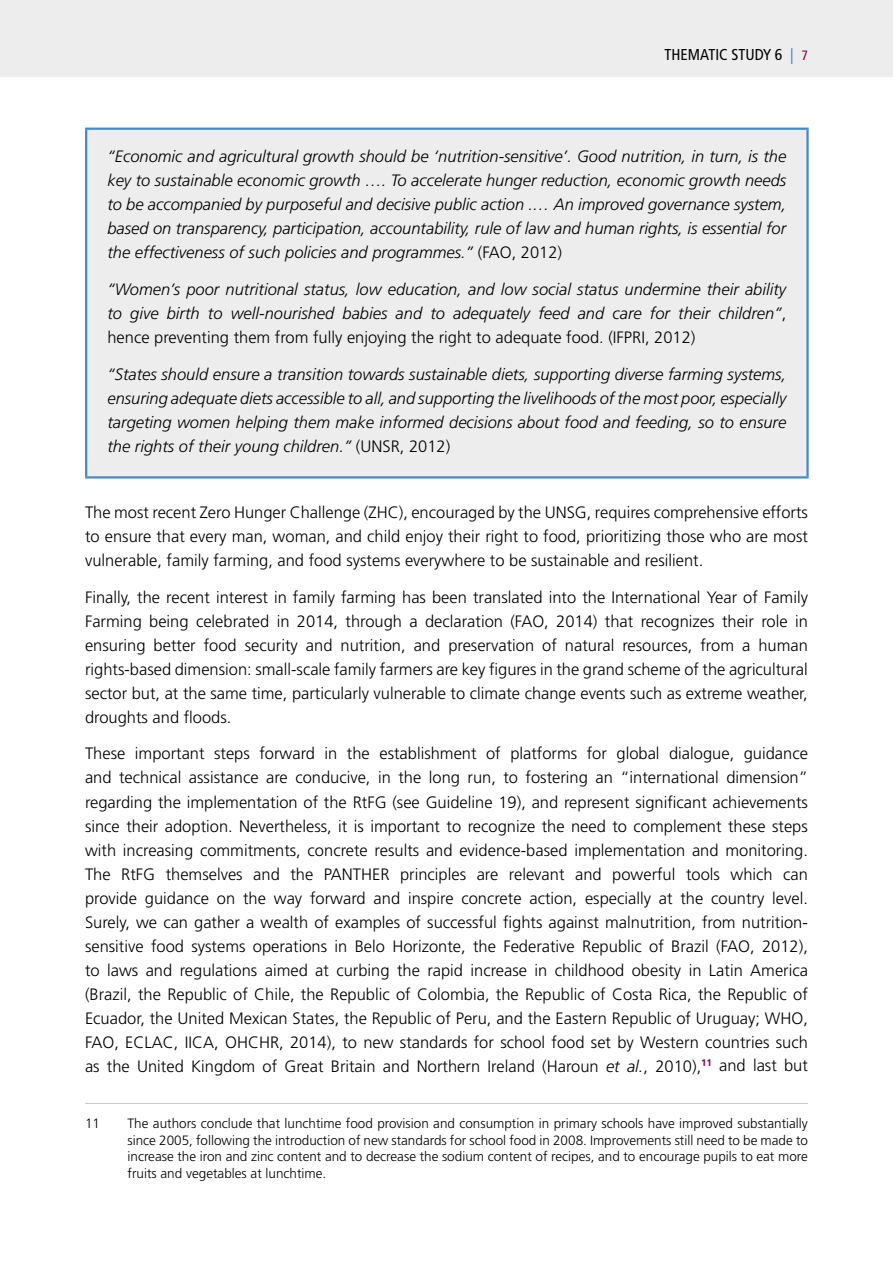
<style>
.page{position:relative;width:893px;height:1263px;background:#fff}
.page>*{position:absolute;margin:0;border:0;box-sizing:border-box;transform-origin:0 0}
.t1{font:300 16.5px/24px "Frutiger LT Std";color:#000;text-align:justify}
.t2{font:italic 300 16.5px/24px "Frutiger LT Std";color:#000;text-align:justify}
.t3{font:condensed 15.75px "Frutiger LT Std";color:#000}
.t4{font:300 13.5px/16.5px "Frutiger LT Std";color:#000;text-align:justify}
.s1{color:#4689c8}
.s2{font-size:13.5px;color:#840042}
.s3{font-style:normal}
.s4{font-style:italic}
</style>
<div class="page">
<div style="left:1px;top:0;width:892px;height:77px;background:#ededed"></div>
<hr style="left:0;top:0;width:1px;height:77px;background:#ededed">
<div style="left:86px;top:129px;width:721px;height:348px;background:#ededed"></div>
<hr style="left:85px;top:128px;width:724px;height:2px;background:#4689c8">
<hr style="left:85px;top:130px;width:2px;height:346px;background:#4689c8">
<hr style="left:806px;top:130px;width:3px;height:346px;background:#4689c8">
<hr style="left:85px;top:476px;width:724px;height:2px;background:#4689c8">
<hr style="left:85px;top:1103px;width:723px;height:1px;background:#c6c6c6">
<p class="t3" style="left:664px;top:45px;width:145px">THEMATIC STUDY 6 <span class="s1">|</span> <span class="s2">7</span></p>
<p class="t2" style="left:107px;top:145px;width:680px">“Economic and agricultural growth should be ‘nutrition-sensitive’. Good nutrition, in turn, is the key to sustainable economic growth …. To accelerate hunger reduction, economic growth needs to be accompanied by purposeful and decisive public action .… An improved governance system, based on transparency, participation, accountability, rule of law and human rights, is essential for the effectiveness of such policies and programmes.” <span class="s3">(FAO, 2012)</span></p>
<p class="t2" style="left:107px;top:278px;width:680px">“Women’s poor nutritional status, low education, and low social status undermine their ability to give birth to well-nourished babies and to adequately feed and care for their children”<span class="s3">, hence preventing them from fully enjoying the right to adequate food. (IFPRI, 2012)</span></p>
<p class="t2" style="left:107px;top:362px;width:680px">“States should ensure a transition towards sustainable diets, supporting diverse farming systems, ensuring adequate diets accessible to all, and supporting the livelihoods of the most poor, especially targeting women helping them make informed decisions about food and feeding, so to ensure the rights of their young children.” <span class="s3">(UNSR, 2012)</span></p>
<p class="t1" style="left:85px;top:500px;width:724px">The most recent Zero Hunger Challenge (ZHC), encouraged by the UNSG, requires comprehensive efforts to ensure that every man, woman, and child enjoy their right to food, prioritizing those who are most vulnerable, family farming, and food systems everywhere to be sustainable and resilient.</p>
<p class="t1" style="left:85px;top:585px;width:724px">Finally, the recent interest in family farming has been translated into the International Year of Family Farming being celebrated in 2014, through a declaration (FAO, 2014) that recognizes their role in ensuring better food security and nutrition, and preservation of natural resources, from a human rights-based dimension: small-scale family farmers are key figures in the grand scheme of the agricultural sector but, at the same time, particularly vulnerable to climate change events such as extreme weather, droughts and floods.</p>
<p class="t1" style="left:85px;top:742px;width:724px">These important steps forward in the establishment of platforms for global dialogue, guidance and technical assistance are conducive, in the long run, to fostering an “international dimension” regarding the implementation of the RtFG (see Guideline 19), and represent significant achievements since their adoption. Nevertheless, it is important to recognize the need to complement these steps with increasing commitments, concrete results and evidence-based implementation and monitoring.<br>The RtFG themselves and the PANTHER principles are relevant and powerful tools which can provide guidance on the way forward and inspire concrete action, especially at the country level.<br>Surely, we can gather a wealth of examples of successful fights against malnutrition, from nutrition&shy;sensitive food systems operations in Belo Horizonte, the Federative Republic of Brazil (FAO, 2012), to laws and regulations aimed at curbing the rapid increase in childhood obesity in Latin America (Brazil, the Republic of Chile, the Republic of Colombia, the Republic of Costa Rica, the Republic of Ecuador, the United Mexican States, the Republic of Peru, and the Eastern Republic of Uruguay; WHO, FAO, ECLAC, IICA, OHCHR, 2014), to new standards for school food set by Western countries such as the United Kingdom of Great Britain and Northern Ireland (Haroun <span class="s4">et al.</span>, 2010),<sup>11</sup> and last but</p>
<p class="t4" style="left:85px;top:1116px;width:17px">11</p>
<p class="t4" style="left:128px;top:1116px;width:682px">The authors conclude that lunchtime food provision and consumption in primary schools have improved substantially since 2005, following the introduction of new standards for school food in 2008. Improvements still need to be made to increase the iron and zinc content and to decrease the sodium content of recipes, and to encourage pupils to eat more fruits and vegetables at lunchtime.</p>
</div>
